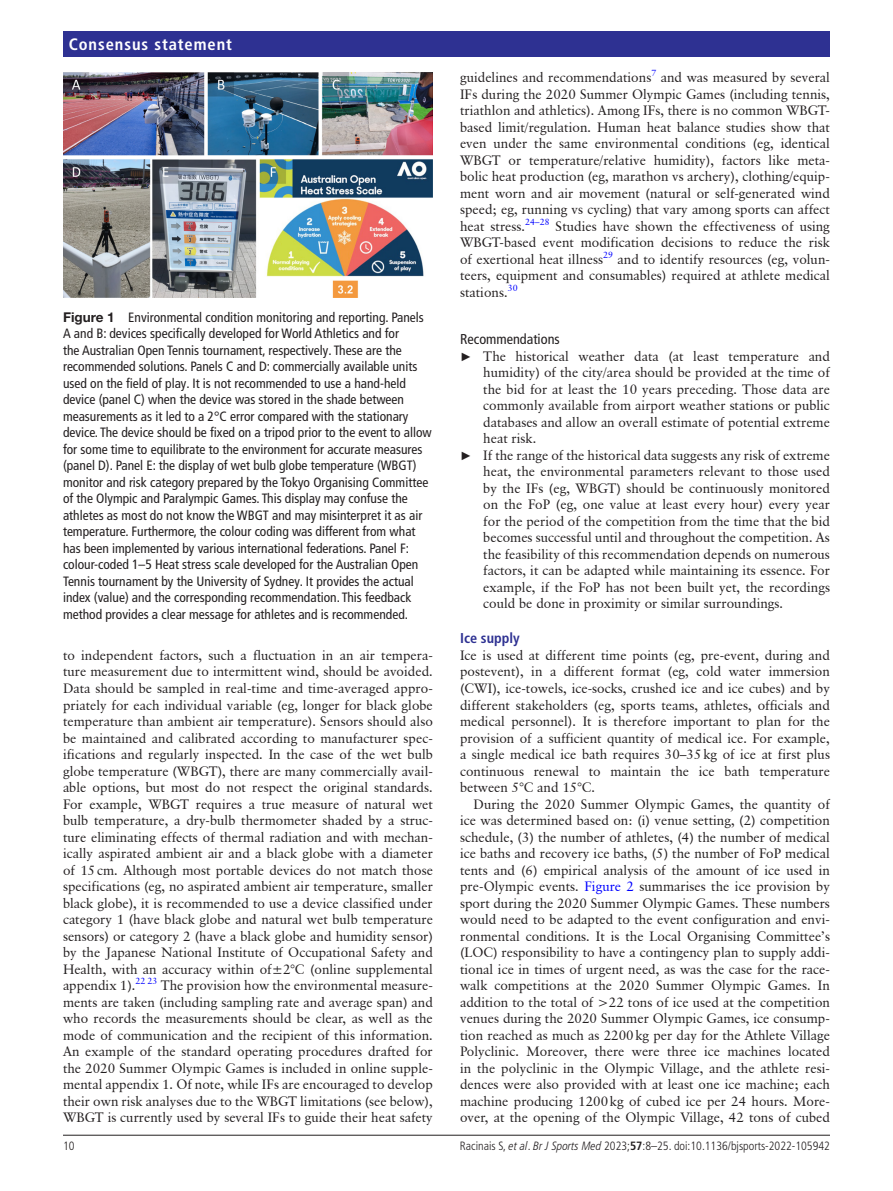
<style>
.page{position:relative;width:893px;height:1191px;background:#fff}
.page>*{position:absolute;margin:0;border:0;box-sizing:border-box;transform-origin:0 0}
.t1{font:700 condensed 16.5px "Frutiger LT Pro";letter-spacing:.055em;color:#fff}
.t2{font:condensed 14.25px "Frutiger LT Pro";color:#231f20}
.t3{font:700 condensed 14.25px "Frutiger LT Pro";color:#2e3192}
.t4{font:13.5px/16.5px "Classical Garamond BT";color:#231f20;text-align:justify}
.t5{font:condensed 13.5px/16.5px "Frutiger LT Pro";color:#231f20}
.t6{font:300 condensed 12px "Frutiger LT Pro";color:#231f20}
.s1{font-family:"Helvetica Neue LT Std";font-weight:700;font-stretch:normal}
.s2{font-family:"Arial";font-size:12px}
.s3{color:#00f}
.s4{font-style:italic}
.s5{font-weight:700}
</style>
<div class="page">
<hr style="left:63px;top:1134px;width:767px;height:1px;background:#231f20">
<div style="left:63px;top:31px;width:767px;height:25px;background:#2e3192"></div>
<img style="left:63px;top:72px;width:370px;height:226px">
<p class="t1" style="left:69px;top:34px;width:165px">Consensus statement</p>
<p class="t5" style="left:63px;top:309px;width:370px"><span class="s1">Figure 1</span> Environmental condition monitoring and reporting. Panels A and B: devices specifically developed for World Athletics and for<br>the Australian Open Tennis tournament, respectively. These are the recommended solutions. Panels C and D: commercially available units used on the field of play. It is not recommended to use a hand-held device (panel C) when the device was stored in the shade between measurements as it led to a 2°C error compared with the stationary device. The device should be fixed on a tripod prior to the event to allow for some time to equilibrate to the environment for accurate measures (panel D). Panel E: the display of wet bulb globe temperature (WBGT) monitor and risk category prepared by the Tokyo Organising Committee of the Olympic and Paralympic Games. This display may confuse the athletes as most do not know the WBGT and may misinterpret it as air temperature. Furthermore, the colour coding was different from what has been implemented by various international federations. Panel F: colour-coded 1–5 Heat stress scale developed for the Australian Open Tennis tournament by the University of Sydney. It provides the actual index (value) and the corresponding recommendation. This feedback method provides a clear message for athletes and is recommended.</p>
<p class="t4" style="left:63px;top:647px;width:371px">to independent factors, such a fluctuation in an air tempera&shy;ture measurement due to intermittent wind, should be avoided.<br>Data should be sampled in real-time and time-averaged appro&shy;priately for each individual variable (eg, longer for black globe temperature than ambient air temperature). Sensors should also be maintained and calibrated according to manufacturer spec&shy;ifications and regularly inspected. In the case of the wet bulb globe temperature (WBGT), there are many commercially avail&shy;able options, but most do not respect the original standards.<br>For example, WBGT requires a true measure of natural wet bulb temperature, a dry-bulb thermometer shaded by a struc&shy;ture eliminating effects of thermal radiation and with mechan&shy;ically aspirated ambient air and a black globe with a diameter of 15cm. Although most portable devices do not match those specifications (eg, no aspirated ambient air temperature, smaller black globe), it is recommended to use a device classified under category 1 (have black globe and natural wet bulb temperature sensors) or category 2 (have a black globe and humidity sensor) by the Japanese National Institute of Occupational Safety and Health, with an accuracy within of±2°C (online supplemental appendix 1).<sup>22</sup> <sup>23</sup> The provision how the environmental measure&shy;ments are taken (including sampling rate and average span) and who records the measurements should be clear, as well as the mode of communication and the recipient of this information.<br>An example of the standard operating procedures drafted for the 2020 Summer Olympic Games is included in online supple&shy;mental appendix 1. Of note, while IFs are encouraged to develop their own risk analyses due to the WBGT limitations (see below), WBGT is currently used by several IFs to guide their heat safety</p>
<p class="t4" style="left:460px;top:69px;width:371px">guidelines and recommendations<sup>7</sup> and was measured by several IFs during the 2020 Summer Olympic Games (including tennis, triathlon and athletics). Among IFs, there is no common WBGT&shy;based limit/regulation. Human heat balance studies show that even under the same environmental conditions (eg, identical WBGT or temperature/relative humidity), factors like meta&shy;bolic heat production (eg, marathon vs archery), clothing/equip&shy;ment worn and air movement (natural or self-generated wind speed; eg, running vs cycling) that vary among sports can affect heat stress.<sup>24–28</sup> Studies have shown the effectiveness of using WBGT-based event modification decisions to reduce the risk of exertional heat illness<sup>29</sup> and to identify resources (eg, volun&shy;teers, equipment and consumables) required at athlete medical stations.<sup>30</sup></p>
<p class="t2" style="left:460px;top:331px;width:101px">Recommendations</p>
<p class="t4" style="left:460px;top:347px;width:371px"><span class="s2">►</span> The historical weather data (at least temperature and</p>
<p class="t4" style="left:483px;top:364px;width:348px">humidity) of the city/area should be provided at the time of</p>
<p class="t4" style="left:483px;top:380px;width:348px">the bid for at least the 10 years preceding. Those data are</p>
<p class="t4" style="left:483px;top:397px;width:348px">commonly available from airport weather stations or public</p>
<p class="t4" style="left:483px;top:413px;width:348px">databases and allow an overall estimate of potential extreme</p>
<p class="t4" style="left:483px;top:430px;width:55px">heat risk.</p>
<p class="t4" style="left:460px;top:446px;width:371px"><span class="s2">►</span> If the range of the historical data suggests any risk of extreme</p>
<p class="t4" style="left:483px;top:463px;width:348px">heat, the environmental parameters relevant to those used</p>
<p class="t4" style="left:483px;top:479px;width:348px">by the IFs (eg, WBGT) should be continuously monitored</p>
<p class="t4" style="left:483px;top:496px;width:348px">on the FoP (eg, one value at least every hour) every year</p>
<p class="t4" style="left:483px;top:512px;width:348px">for the period of the competition from the time that the bid</p>
<p class="t4" style="left:483px;top:529px;width:348px">becomes successful until and throughout the competition. As</p>
<p class="t4" style="left:483px;top:545px;width:348px">the feasibility of this recommendation depends on numerous</p>
<p class="t4" style="left:483px;top:562px;width:348px">factors, it can be adapted while maintaining its essence. For</p>
<p class="t4" style="left:483px;top:578px;width:348px">example, if the FoP has not been built yet, the recordings</p>
<p class="t4" style="left:483px;top:595px;width:302px">could be done in proximity or similar surroundings.</p>
<p class="t3" style="left:460px;top:630px;width:61px">Ice supply</p>
<p class="t4" style="left:460px;top:647px;width:371px">Ice is used at different time points (eg, pre-event, during and postevent), in a different format (eg, cold water immersion (CWI), ice-towels, ice-socks, crushed ice and ice cubes) and by different stakeholders (eg, sports teams, athletes, officials and medical personnel). It is therefore important to plan for the provision of a sufficient quantity of medical ice. For example, a single medical ice bath requires 30–35kg of ice at first plus continuous renewal to maintain the ice bath temperature between 5°C and 15°C.</p>
<p class="t4" style="left:460px;top:795px;width:371px;text-indent:14px">During the 2020 Summer Olympic Games, the quantity of ice was determined based on: (i) venue setting, (2) competition schedule, (3) the number of athletes, (4) the number of medical ice baths and recovery ice baths, (5) the number of FoP medical tents and (6) empirical analysis of the amount of ice used in pre-Olympic events. <span class="s3">Figure 2</span> summarises the ice provision by sport during the 2020 Summer Olympic Games. These numbers would need to be adapted to the event configuration and envi&shy;ronmental conditions. It is the Local Organising Committee’s (LOC) responsibility to have a contingency plan to supply addi&shy;tional ice in times of urgent need, as was the case for the race&shy;walk competitions at the 2020 Summer Olympic Games. In addition to the total of &gt;22 tons of ice used at the competition venues during the 2020 Summer Olympic Games, ice consump&shy;tion reached as much as 2200kg per day for the Athlete Village Polyclinic. Moreover, there were three ice machines located in the polyclinic in the Olympic Village, and the athlete resi&shy;dences were also provided with at least one ice machine; each machine producing 1200kg of cubed ice per 24 hours. More&shy;over, at the opening of the Olympic Village, 42 tons of cubed</p>
<p class="t6" style="left:63px;top:1138px;width:13px">10</p>
<p class="t6" style="left:460px;top:1138px;width:371px">Racinais S, <span class="s4">et al</span>. <span class="s4">Br J Sports Med</span> 2023;<span class="s5">57</span>:8–25. doi:10.1136/bjsports-2022-105942</p>
</div>
